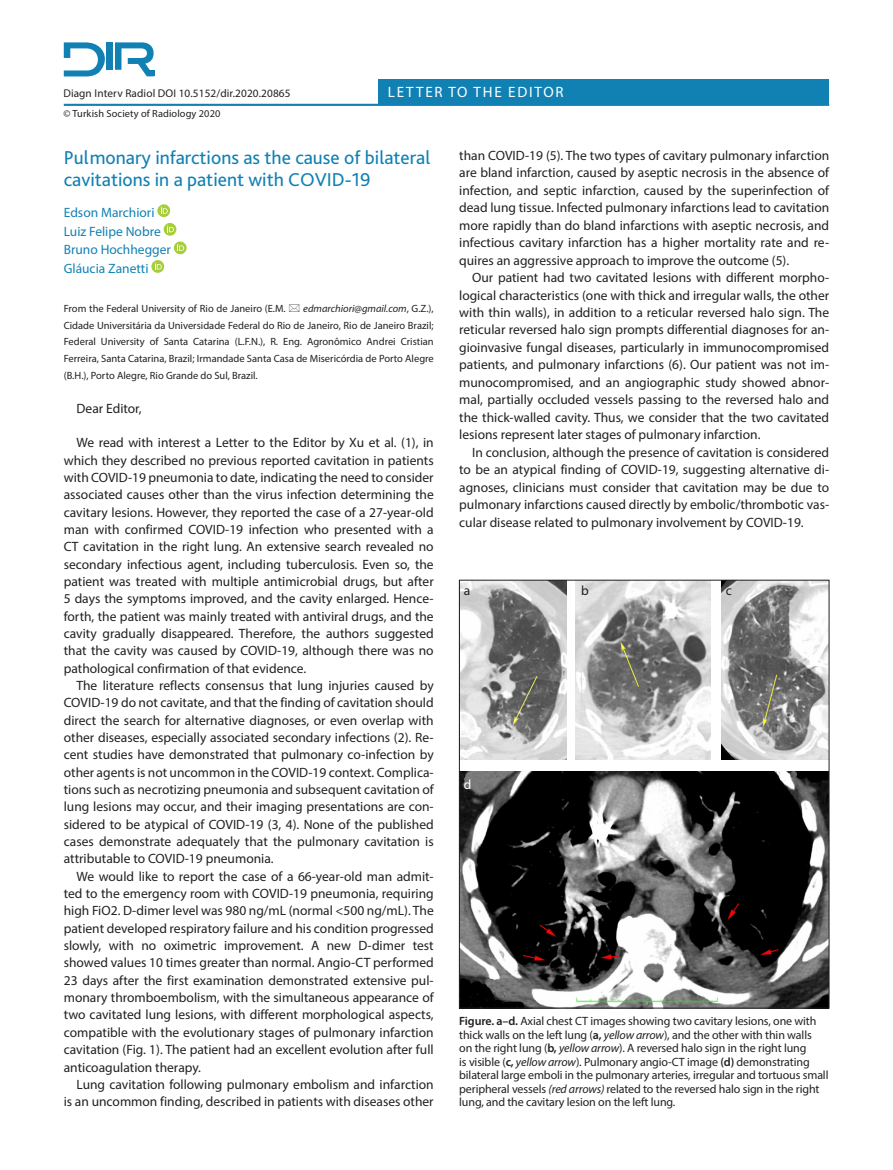
<style>
.page{position:relative;width:893px;height:1170px;background:#fff}
.page>*{position:absolute;margin:0;border:0;box-sizing:border-box;transform-origin:0 0}
.t1{font:19.5px/22.6px "Bliss Pro";color:#1181b4}
.t2{font:15px "Myriad Pro";letter-spacing:.12em;color:#fff}
.t3{font:13.5px/17.4px "Myriad Pro";color:#231f20;text-align:justify}
.t4{font:13.5px "Myriad Pro";color:#1181b4}
.t5{font:13.5px "Myriad Pro";color:#fff}
.t6{font:12px/13.5px "Myriad Pro";letter-spacing:-.01em;color:#231f20}
.t7{font:11.25px "Myriad Pro";letter-spacing:.01em;color:#231f20}
.t8{font:10.5px/16.6px "Myriad Pro";color:#231f20;text-align:justify}
.t9{font:10.35px "Myriad Pro";letter-spacing:.01em;color:#231f20}
.s1{font-style:italic}
.s2{font-weight:600}
</style>
<div class="page">
<div style="left:378px;top:79px;width:451px;height:26px;background:#1181b4"></div>
<hr style="left:64px;top:104px;width:765px;height:2px;background:#1181b4">
<div style="left:147px;top:70px;width:8px;height:6px;background:#1181b4"></div>
<div style="left:106px;top:42px;width:7px;height:28px;background:#1181b4"></div>
<svg style="left:64px;top:42px;width:41px;height:34px"></svg>
<svg style="left:115px;top:42px;width:39px;height:34px"></svg>
<svg style="left:157px;top:204px;width:13px;height:13px"></svg>
<svg style="left:161px;top:207px;width:7px;height:7px"></svg>
<svg style="left:164px;top:223px;width:12px;height:13px"></svg>
<svg style="left:167px;top:225px;width:7px;height:7px"></svg>
<svg style="left:174px;top:241px;width:13px;height:13px"></svg>
<svg style="left:177px;top:244px;width:7px;height:7px"></svg>
<svg style="left:151px;top:260px;width:13px;height:13px"></svg>
<svg style="left:155px;top:262px;width:7px;height:7px"></svg>
<img style="left:461px;top:582px;width:106px;height:177px">
<img style="left:575px;top:582px;width:135px;height:177px">
<img style="left:721px;top:582px;width:106px;height:177px">
<img style="left:461px;top:771px;width:366px;height:235px">
<div style="left:459px;top:580px;width:370px;height:428px;border:1px solid #231f20"></div>
<p class="t7" style="left:63px;top:86px;width:229px">Diagn Interv Radiol DOI 10.5152/dir.2020.20865</p>
<p class="t9" style="left:63px;top:107px;width:159px">© Turkish Society of Radiology 2020</p>
<p class="t2" style="left:388px;top:83px;width:177px">LETTER TO THE EDITOR</p>
<p class="t1" style="left:64px;top:145px;width:368px">Pulmonary infarctions as the cause of bilateral cavitations in a patient with COVID-19</p>
<p class="t4" style="left:64px;top:204px;width:92px">Edson Marchiori</p>
<p class="t4" style="left:64px;top:223px;width:98px">Luiz Felipe Nobre</p>
<p class="t4" style="left:64px;top:241px;width:109px">Bruno Hochhegger</p>
<p class="t4" style="left:64px;top:260px;width:86px">Gláucia Zanetti</p>
<p class="t8" style="left:64px;top:300px;width:223px">From the Federal University of Rio de Janeiro (E.M.</p>
<p class="t8" style="left:64px;top:300px;width:371px;text-indent:239px"><span class="s1">edmarchiori@gmail.com</span>, G.Z.), Cidade Universitária da Universidade Federal do Rio de Janeiro, Rio de Janeiro Brazil; Federal University of Santa Catarina (L.F.N.), R. Eng. Agronômico Andrei Cristian Ferreira, Santa Catarina, Brazil; Irmandade Santa Casa de Misericórdia de Porto Alegre (B.H.), Porto Alegre, Rio Grande do Sul, Brazil.</p>
<p class="t3" style="left:77px;top:399px;width:67px">Dear Editor,</p>
<p class="t3" style="left:64px;top:434px;width:371px;text-indent:13px">We read with interest a Letter to the Editor by Xu et al. (1), in which they described no previous reported cavitation in patients with COVID-19 pneumonia to date, indicating the need to consider associated causes other than the virus infection determining the cavitary lesions. However, they reported the case of a 27-year-old man with confirmed COVID-19 infection who presented with a CT cavitation in the right lung. An extensive search revealed no secondary infectious agent, including tuberculosis. Even so, the patient was treated with multiple antimicrobial drugs, but after 5 days the symptoms improved, and the cavity enlarged. Hence&shy;forth, the patient was mainly treated with antiviral drugs, and the cavity gradually disappeared. Therefore, the authors suggested that the cavity was caused by COVID-19, although there was no pathological confirmation of that evidence.</p>
<p class="t3" style="left:64px;top:676px;width:371px;text-indent:13px">The literature reflects consensus that lung injuries caused by COVID-19 do not cavitate, and that the finding of cavitation should direct the search for alternative diagnoses, or even overlap with other diseases, especially associated secondary infections (2). Re&shy;cent studies have demonstrated that pulmonary co-infection by other agents is not uncommon in the COVID-19 context. Complica&shy;tions such as necrotizing pneumonia and subsequent cavitation of lung lesions may occur, and their imaging presentations are con&shy;sidered to be atypical of COVID-19 (3, 4). None of the published cases demonstrate adequately that the pulmonary cavitation is attributable to COVID-19 pneumonia.</p>
<p class="t3" style="left:64px;top:867px;width:371px;text-indent:13px">We would like to report the case of a 66-year-old man admit&shy;ted to the emergency room with COVID-19 pneumonia, requiring high FiO2. D-dimer level was 980 ng/mL (normal &lt;500 ng/mL). The patient developed respiratory failure and his condition progressed slowly, with no oximetric improvement. A new D-dimer test showed values 10 times greater than normal. Angio-CT performed 23 days after the first examination demonstrated extensive pul&shy;monary thromboembolism, with the simultaneous appearance of two cavitated lung lesions, with different morphological aspects, compatible with the evolutionary stages of pulmonary infarction cavitation (Fig. 1). The patient had an excellent evolution after full anticoagulation therapy.</p>
<p class="t3" style="left:64px;top:1075px;width:371px;text-align:right">Lung cavitation following pulmonary embolism and infarction<br>is an uncommon finding, described in patients with diseases other</p>
<p class="t3" style="left:459px;top:146px;width:371px">than COVID-19 (5). The two types of cavitary pulmonary infarction are bland infarction, caused by aseptic necrosis in the absence of infection, and septic infarction, caused by the superinfection of dead lung tissue. Infected pulmonary infarctions lead to cavitation more rapidly than do bland infarctions with aseptic necrosis, and infectious cavitary infarction has a higher mortality rate and re&shy;quires an aggressive approach to improve the outcome (5).</p>
<p class="t3" style="left:459px;top:269px;width:371px;text-indent:13px">Our patient had two cavitated lesions with different morpho&shy;logical characteristics (one with thick and irregular walls, the other with thin walls), in addition to a reticular reversed halo sign. The reticular reversed halo sign prompts differential diagnoses for an&shy;gioinvasive fungal diseases, particularly in immunocompromised patients, and pulmonary infarctions (6). Our patient was not im&shy;munocompromised, and an angiographic study showed abnor&shy;mal, partially occluded vessels passing to the reversed halo and the thick-walled cavity. Thus, we consider that the two cavitated lesions represent later stages of pulmonary infarction.</p>
<p class="t3" style="left:459px;top:443px;width:371px;text-indent:13px">In conclusion, although the presence of cavitation is considered to be an atypical finding of COVID-19, suggesting alternative di&shy;agnoses, clinicians must consider that cavitation may be due to pulmonary infarctions caused directly by embolic/thrombotic vas&shy;cular disease related to pulmonary involvement by COVID-19.</p>
<p class="t3" style="left:464px;top:581px;width:8px">a</p>
<p class="t5" style="left:464px;top:775px;width:9px">d</p>
<p class="t3" style="left:581px;top:581px;width:9px">b</p>
<p class="t3" style="left:726px;top:581px;width:8px">c</p>
<p class="t6" style="left:459px;top:1014px;width:371px"><span class="s2">Figure. a–d.</span> Axial chest CT images showing two cavitary lesions, one with thick walls on the left lung (<span class="s2">a,</span> <span class="s1">yellow arrow</span>), and the other with thin walls<br>on the right lung (<span class="s2">b,</span> <span class="s1">yellow arrow</span>). A reversed halo sign in the right lung<br>is visible (<span class="s2">c,</span> <span class="s1">yellow arrow</span>). Pulmonary angio-CT image <span class="s2">(d)</span> demonstrating bilateral large emboli in the pulmonary arteries, irregular and tortuous small peripheral vessels <span class="s1">(red arrows)</span> related to the reversed halo sign in the right lung, and the cavitary lesion on the left lung.</p>
</div>
